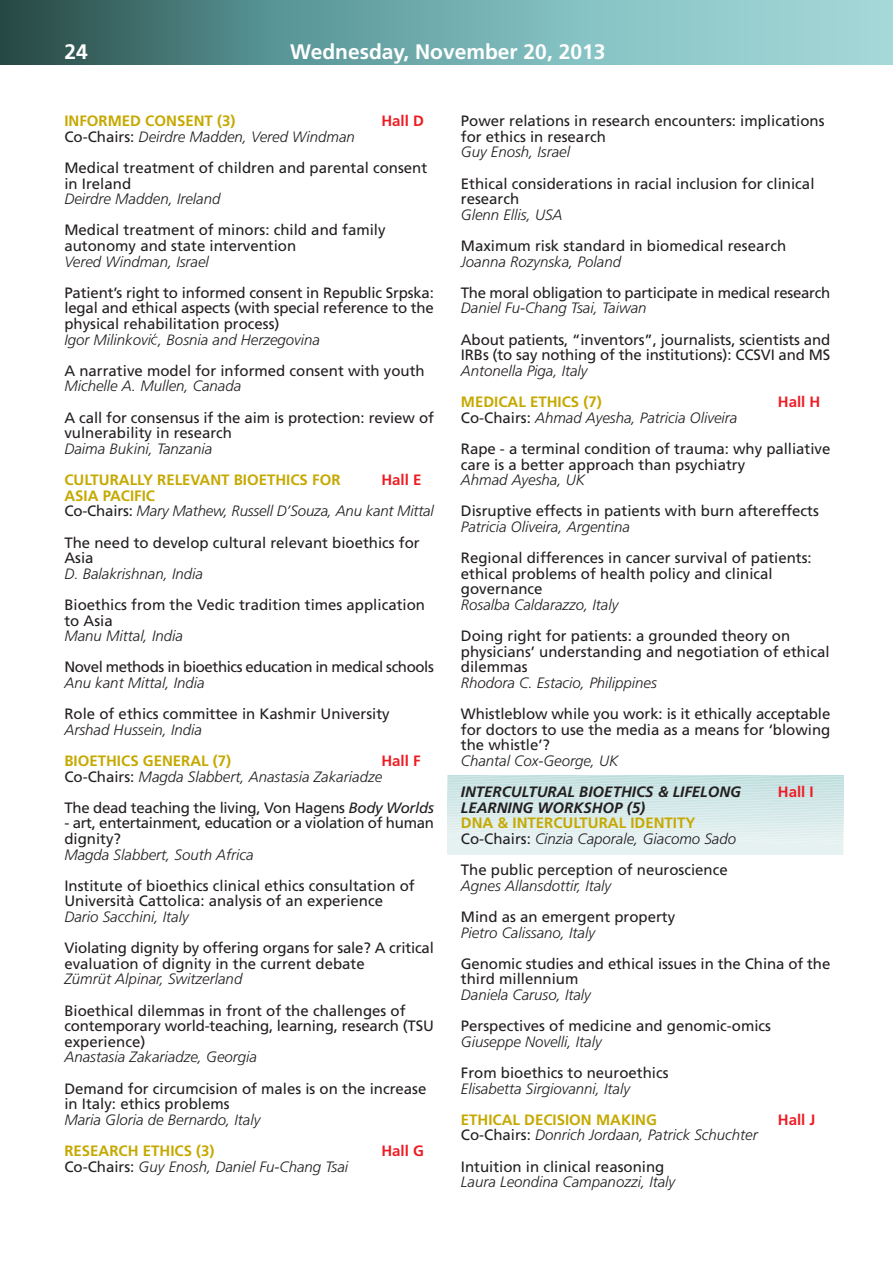
<style>
.page{position:relative;width:893px;height:1263px;background:#fff}
.page>*{position:absolute;margin:0;border:0;box-sizing:border-box;transform-origin:0 0}
.t1{font:700 21px "Frutiger";color:#fff}
.t2{font:15px/15.6px "Frutiger";color:#231f20}
.t3{font:italic 300 15px/15.6px "Frutiger";color:#231f20}
.t4{font:700 15px "Frutiger";color:#c5a901}
.t5{font:15px/15.6px "Frutiger";letter-spacing:-.02em;color:#231f20}
.t6{font:italic 700 15px "Frutiger";color:#231f20}
.t7{font:15px "Frutiger";letter-spacing:-.025em;color:#231f20}
.t8{font:700 15px "Frutiger";color:#ed1c24}
.s1{font-weight:300;font-style:italic}
.s2{font-weight:700;font-style:normal;color:#c5a901}
.s3{font-weight:400;font-style:normal}
.s4{font-weight:700;font-style:normal;color:#ed1c24}
.s5{font-style:italic}
</style>
<div class="page">
<svg style="left:447px;top:775px;width:396px;height:79px;background:#d8eaea"></svg>
<svg style="left:151px;top:334px;width:6px;height:11px"></svg>
<div style="left:581px;top:0;width:311px;height:64px;background:linear-gradient(to right,#87c3c4,#a6d8d8)"></div>
<div style="left:266px;top:0;width:316px;height:64px;background:linear-gradient(to right,#569395,#86c2c3)"></div>
<div style="left:178px;top:0;width:89px;height:64px;background:linear-gradient(to right,#477978,#569395)"></div>
<div style="left:0;top:0;width:178px;height:64px;background:linear-gradient(to right,#264742,#477775)"></div>
<h1 class="t1" style="left:64px;top:43px;width:25px">24</h1>
<h1 class="t1" style="left:290px;top:43px;width:317px">Wednesday, November 20, 2013</h1>
<p class="t4" style="left:64px;top:115px;width:172px">INFORMED CONSENT (3)</p>
<p class="t8" style="left:381px;top:115px;width:44px">Hall D</p>
<p class="t2" style="left:64px;top:122px;width:364px;line-height:31.2px">Co-Chairs: <span class="s1">Deirdre Madden, Vered Windman<br></span>Medical treatment of children and parental consent</p>
<p class="t2" style="left:64px;top:177px;width:68px">in Ireland</p>
<p class="t3" style="left:64px;top:192px;width:157px">Deirdre Madden, Ireland</p>
<p class="t2" style="left:64px;top:224px;width:322px">Medical treatment of minors: child and family autonomy and state intervention</p>
<p class="t3" style="left:64px;top:255px;width:146px">Vered Windman, Israel</p>
<p class="t2" style="left:64px;top:286px;width:371px;text-align:justify">Patient’s right to informed consent in Republic Srpska: legal and ethical aspects (with special reference to the physical rehabilitation process)</p>
<p class="t3" style="left:64px;top:333px;width:257px">Igor Milinkovi , Bosnia and Herzegovina</p>
<p class="t2" style="left:64px;top:364px;width:362px">A narrative model for informed consent with youth</p>
<p class="t3" style="left:64px;top:380px;width:178px">Michelle A. Mullen, Canada</p>
<p class="t2" style="left:64px;top:411px;width:371px">A call for consensus if the aim is protection: review of vulnerability in research</p>
<p class="t3" style="left:64px;top:442px;width:149px">Daima Bukini, Tanzania</p>
<p class="t4" style="left:64px;top:474px;width:277px">CULTURALLY RELEVANT BIOETHICS FOR</p>
<p class="t8" style="left:381px;top:474px;width:42px">Hall E</p>
<p class="t3" style="left:64px;top:489px;width:371px"><span class="s2">ASIA PACIFIC<br></span><span class="s3">Co-Chairs:</span> Mary Mathew, Russell D’Souza, Anu kant Mittal</p>
<p class="t2" style="left:64px;top:536px;width:357px">The need to develop cultural relevant bioethics for<br>Asia</p>
<p class="t3" style="left:64px;top:567px;width:140px">D. Balakrishnan, India</p>
<p class="t2" style="left:64px;top:598px;width:362px">Bioethics from the Vedic tradition times application to Asia</p>
<p class="t3" style="left:64px;top:629px;width:120px">Manu Mittal, India</p>
<p class="t7" style="left:64px;top:661px;width:371px">Novel methods in bioethics education in medical schools</p>
<p class="t3" style="left:64px;top:676px;width:142px">Anu kant Mittal, India</p>
<p class="t2" style="left:64px;top:707px;width:327px">Role of ethics committee in Kashmir University</p>
<p class="t3" style="left:64px;top:723px;width:139px">Arshad Hussein, India</p>
<p class="t4" style="left:64px;top:755px;width:168px">BIOETHICS GENERAL (7)</p>
<p class="t3" style="left:64px;top:754px;width:357px;text-indent:317px"><span class="s4">Hall F<br></span><span class="s3">Co-Chairs:</span> Magda Slabbert, Anastasia Zakariadze</p>
<p class="t2" style="left:64px;top:801px;width:371px">The dead teaching the living, Von Hagens <span class="s5">Body Worlds</span></p>
<p class="t5" style="left:64px;top:816px;width:371px">- art, entertainment, education or a violation of human dignity?</p>
<p class="t3" style="left:64px;top:848px;width:191px">Magda Slabbert, South Africa</p>
<p class="t2" style="left:64px;top:879px;width:352px">Institute of bioethics clinical ethics consultation of<br>Università Cattolica: analysis of an experience</p>
<p class="t3" style="left:64px;top:910px;width:126px">Dario Sacchini, Italy</p>
<p class="t2" style="left:64px;top:941px;width:371px">Violating dignity by offering organs for sale? A critical evaluation of dignity in the current debate</p>
<p class="t3" style="left:64px;top:972px;width:179px">Zümrüt Alpinar, Switzerland</p>
<p class="t2" style="left:64px;top:1004px;width:371px">Bioethical dilemmas in front of the challenges of contemporary world-teaching, learning, research (TSU experience)</p>
<p class="t3" style="left:64px;top:1050px;width:194px">Anastasia Zakariadze, Georgia</p>
<p class="t2" style="left:64px;top:1082px;width:363px">Demand for circumcision of males is on the increase in Italy: ethics problems</p>
<p class="t3" style="left:64px;top:1113px;width:197px">Maria Gloria de Bernardo, Italy</p>
<p class="t4" style="left:64px;top:1145px;width:152px">RESEARCH ETHICS (3)</p>
<p class="t8" style="left:381px;top:1145px;width:44px">Hall G</p>
<p class="t3" style="left:64px;top:1160px;width:285px"><span class="s3">Co-Chairs:</span> Guy Enosh, Daniel Fu-Chang Tsai</p>
<p class="t2" style="left:461px;top:114px;width:365px">Power relations in research encounters: implications for ethics in research</p>
<p class="t3" style="left:461px;top:146px;width:111px">Guy Enosh, Israel</p>
<p class="t2" style="left:461px;top:177px;width:355px">Ethical considerations in racial inclusion for clinical research</p>
<p class="t3" style="left:461px;top:208px;width:103px">Glenn Ellis, USA</p>
<p class="t2" style="left:461px;top:239px;width:327px">Maximum risk standard in biomedical research</p>
<p class="t3" style="left:461px;top:255px;width:162px">Joanna Rozynska, Poland</p>
<p class="t2" style="left:461px;top:286px;width:371px">The moral obligation to participate in medical research</p>
<p class="t3" style="left:461px;top:302px;width:187px">Daniel Fu-Chang Tsai, Taiwan</p>
<p class="t2" style="left:461px;top:333px;width:371px">About patients, “inventors”, journalists, scientists and<br>IRBs (to say nothing of the institutions): CCSVI and MS</p>
<p class="t3" style="left:461px;top:364px;width:128px">Antonella Piga, Italy</p>
<p class="t4" style="left:461px;top:396px;width:142px">MEDICAL ETHICS (7)</p>
<p class="t8" style="left:777px;top:396px;width:44px">Hall H</p>
<p class="t2" style="left:461px;top:403px;width:371px;line-height:31.2px">Co-Chairs: <span class="s1">Ahmad Ayesha, Patricia Oliveira<br></span>Rape - a terminal condition of trauma: why palliative</p>
<p class="t2" style="left:461px;top:458px;width:286px">care is a better approach than psychiatry</p>
<p class="t3" style="left:461px;top:473px;width:125px">Ahmad Ayesha, UK</p>
<p class="t2" style="left:461px;top:504px;width:359px">Disruptive effects in patients with burn aftereffects</p>
<p class="t3" style="left:461px;top:520px;width:171px">Patricia Oliveira, Argentina</p>
<p class="t2" style="left:461px;top:551px;width:352px">Regional differences in cancer survival of patients: ethical problems of health policy and clinical governance</p>
<p class="t3" style="left:461px;top:598px;width:159px">Rosalba Caldarazzo, Italy</p>
<p class="t2" style="left:461px;top:629px;width:370px">Doing right for patients: a grounded theory on physicians’ understanding and negotiation of ethical dilemmas</p>
<p class="t3" style="left:461px;top:676px;width:197px">Rhodora C. Estacio, Philippines</p>
<p class="t2" style="left:461px;top:707px;width:371px;text-align:justify">Whistleblow while you work: is it ethically acceptable for doctors to use the media as a means for ‘blowing the whistle’?</p>
<p class="t3" style="left:461px;top:754px;width:159px">Chantal Cox-George, UK</p>
<p class="t6" style="left:461px;top:786px;width:282px">INTERCULTURAL BIOETHICS &amp; LIFELONG</p>
<p class="t8" style="left:777px;top:786px;width:37px">Hall I</p>
<p class="t6" style="left:461px;top:801px;width:186px">LEARNING WORKSHOP (5)</p>
<p class="t3" style="left:461px;top:816px;width:277px"><span class="s2">DNA &amp; INTERCULTURAL IDENTITY<br></span><span class="s3">Co-Chairs:</span> Cinzia Caporale, Giacomo Sado</p>
<p class="t2" style="left:461px;top:863px;width:268px">The public perception of neuroscience</p>
<p class="t3" style="left:461px;top:879px;width:152px">Agnes Allansdottir, Italy</p>
<p class="t2" style="left:461px;top:910px;width:216px">Mind as an emergent property</p>
<p class="t3" style="left:461px;top:926px;width:136px">Pietro Calissano, Italy</p>
<p class="t2" style="left:461px;top:957px;width:371px">Genomic studies and ethical issues in the China of the third millennium</p>
<p class="t3" style="left:461px;top:988px;width:132px">Daniela Caruso, Italy</p>
<p class="t2" style="left:461px;top:1019px;width:312px">Perspectives of medicine and genomic-omics</p>
<p class="t3" style="left:461px;top:1035px;width:142px">Giuseppe Novelli, Italy</p>
<p class="t2" style="left:461px;top:1066px;width:209px">From bioethics to neuroethics</p>
<p class="t3" style="left:461px;top:1082px;width:171px">Elisabetta Sirgiovanni, Italy</p>
<p class="t4" style="left:461px;top:1113px;width:197px">ETHICAL DECISION MAKING</p>
<p class="t8" style="left:777px;top:1113px;width:39px">Hall J</p>
<p class="t2" style="left:461px;top:1121px;width:298px;line-height:31.2px">Co-Chairs: <span class="s1">Donrich Jordaan, Patrick Schuchter<br></span>Intuition in clinical reasoning</p>
<p class="t3" style="left:461px;top:1175px;width:216px">Laura Leondina Campanozzi, Italy</p>
</div>
